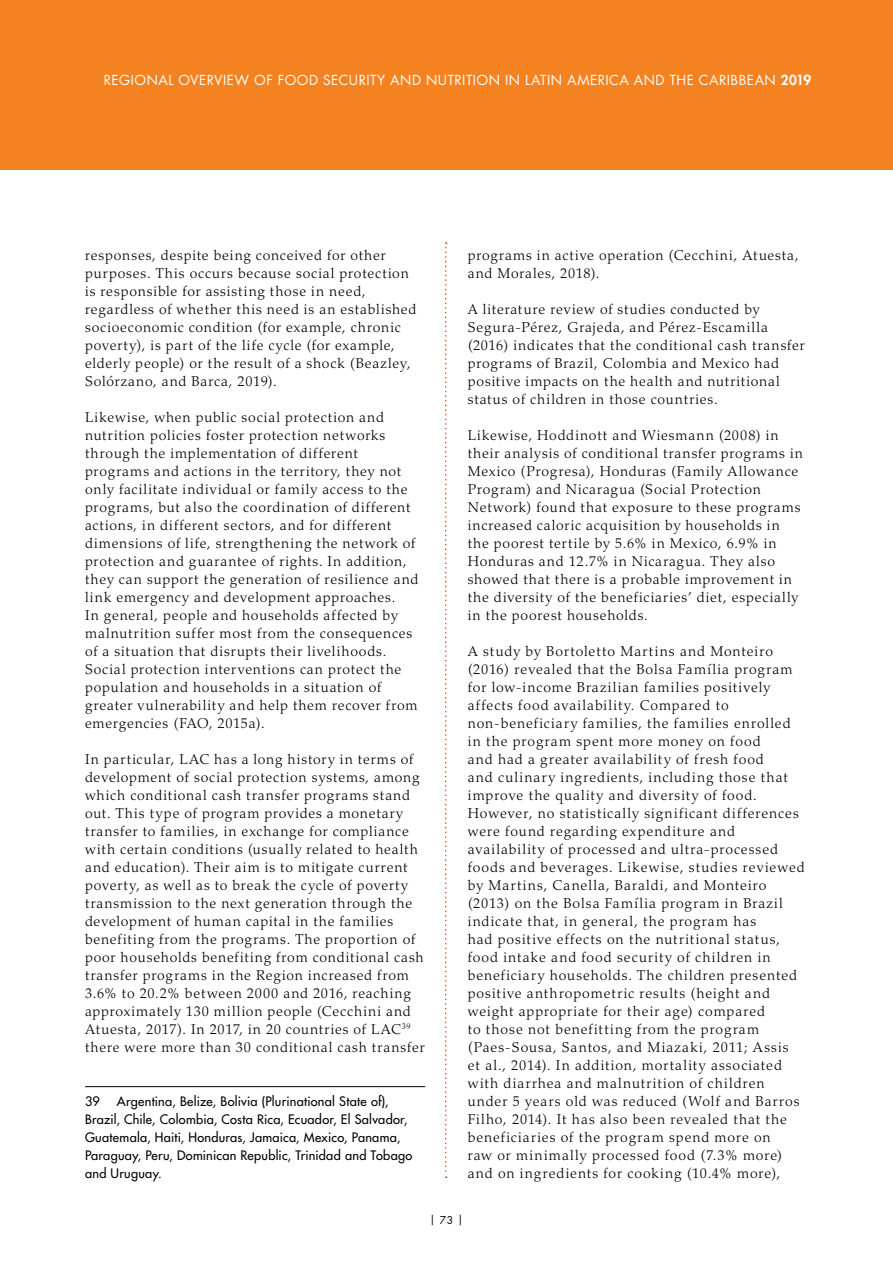
<style>
.page{position:relative;width:893px;height:1263px;background:#fff}
.page>*{position:absolute;margin:0;border:0;box-sizing:border-box;transform-origin:0 0}
.t1{font:300 14.25px/18px "Palatino LT Std";letter-spacing:.06em;color:#000}
.t2{font:13.5px "Futura Std";letter-spacing:.04em;color:#fff}
.t3{font:500 12.75px/18px "Futura Std";letter-spacing:.02em;color:#000}
.t4{font:10.5px "Futura Std";color:#000}
.s1{font-weight:800}
</style>
<div class="page">
<div style="left:0;top:0;width:893px;height:170px;background:#f58220"></div>
<svg style="left:445px;top:242px;width:2px;height:936px"></svg>
<hr style="left:85px;top:1086px;width:340px;height:1px;background:#000">
<p class="t2" style="left:104px;top:71px;width:709px">REGIONAL OVERVIEW OF FOOD SECURITY AND N UTRITION IN LATIN AMERICA AND THE CARIBBEAN <span class="s1">2019</span></p>
<p class="t1" style="left:85px;top:246px;width:333px">responses, despite being conceived for other purposes. This occurs because social protection is responsible for assisting those in need, regardless of whether this need is an established socioeconomic condition (for example, chronic poverty), is part of the life cycle (for example, elderly people) or the result of a shock (Beazley, Solórzano, and Barca, 2019).</p>
<p class="t1" style="left:85px;top:408px;width:335px">Likewise, when public social protection and nutrition policies foster protection networks through the implementation of different programs and actions in the territory, they not only facilitate individual or family access to the programs, but also the coordination of different actions, in different sectors, and for different dimensions of life, strengthening the network of protection and guarantee of rights. In addition, they can support the generation of resilience and link emergency and development approaches.<br>In general, people and households affected by malnutrition suffer most from the consequences of a situation that disrupts their livelihoods.<br>Social protection interventions can protect the population and households in a situation of greater vulnerability and help them recover from emergencies (FAO, 2015a).</p>
<p class="t1" style="left:85px;top:750px;width:341px">In particular, LAC has a long history in terms of development of social protection systems, among which conditional cash transfer programs stand out. This type of program provides a monetary transfer to families, in exchange for compliance with certain conditions (usually related to health and education). Their aim is to mitigate current poverty, as well as to break the cycle of poverty transmission to the next generation through the development of human capital in the families benefiting from the programs. The proportion of poor households benefiting from conditional cash transfer programs in the Region increased from 3.6% to 20.2% between 2000 and 2016, reaching approximately 130 million people (Cecchini and Atuesta, 2017). In 2017, in 20 countries of LAC<sup>39 </sup>there were more than 30 conditional cash transfer</p>
<p class="t3" style="left:85px;top:1092px;width:329px;text-indent:32px">Argentina, Belize, Bolivia (Plurinational State of), Brazil, Chile, Colombia, Costa Rica, Ecuador, El Salvador, Guatemala, Haiti, Honduras, Jamaica, Mexico, Panama, Paraguay, Peru, Dominican Republic, Trinidad and Tobago and Uruguay.</p>
<p class="t3" style="left:85px;top:1092px;width:16px">39</p>
<p class="t1" style="left:468px;top:246px;width:332px">programs in active operation (Cecchini, Atuesta, and Morales, 2018).</p>
<p class="t1" style="left:468px;top:300px;width:339px">A literature review of studies conducted by Segura-Pérez, Grajeda, and Pérez-Escamilla (2016) indicates that the conditional cash transfer programs of Brazil, Colombia and Mexico had positive impacts on the health and nutritional status of children in those countries.</p>
<p class="t1" style="left:468px;top:426px;width:337px">Likewise, Hoddinott and Wiesmann (2008) in their analysis of conditional transfer programs in Mexico (Progresa), Honduras (Family Allowance Program) and Nicaragua (Social Protection Network) found that exposure to these programs increased caloric acquisition by households in the poorest tertile by 5.6% in Mexico, 6.9% in Honduras and 12.7% in Nicaragua. They also showed that there is a probable improvement in the diversity of the beneficiaries’ diet, especially in the poorest households.</p>
<p class="t1" style="left:468px;top:642px;width:338px">A study by Bortoletto Martins and Monteiro (2016) revealed that the Bolsa Família program for low-income Brazilian families positively affects food availability. Compared to non-beneficiary families, the families enrolled in the program spent more money on food<br>and had a greater availability of fresh food<br>and culinary ingredients, including those that improve the quality and diversity of food.<br>However, no statistically significant differences were found regarding expenditure and availability of processed and ultra-processed foods and beverages. Likewise, studies reviewed by Martins, Canella, Baraldi, and Monteiro (2013) on the Bolsa Família program in Brazil indicate that, in general, the program has<br>had positive effects on the nutritional status, food intake and food security of children in beneficiary households. The children presented positive anthropometric results (height and weight appropriate for their age) compared<br>to those not benefitting from the program (Paes-Sousa, Santos, and Miazaki, 2011; Assis<br>et al., 2014). In addition, mortality associated with diarrhea and malnutrition of children under 5 years old was reduced (Wolf and Barros Filho, 2014). It has also been revealed that the beneficiaries of the program spend more on<br>raw or minimally processed food (7.3% more) and on ingredients for cooking (10.4% more),</p>
<p class="t4" style="left:429px;top:1213px;width:35px">| 73 |</p>
</div>
